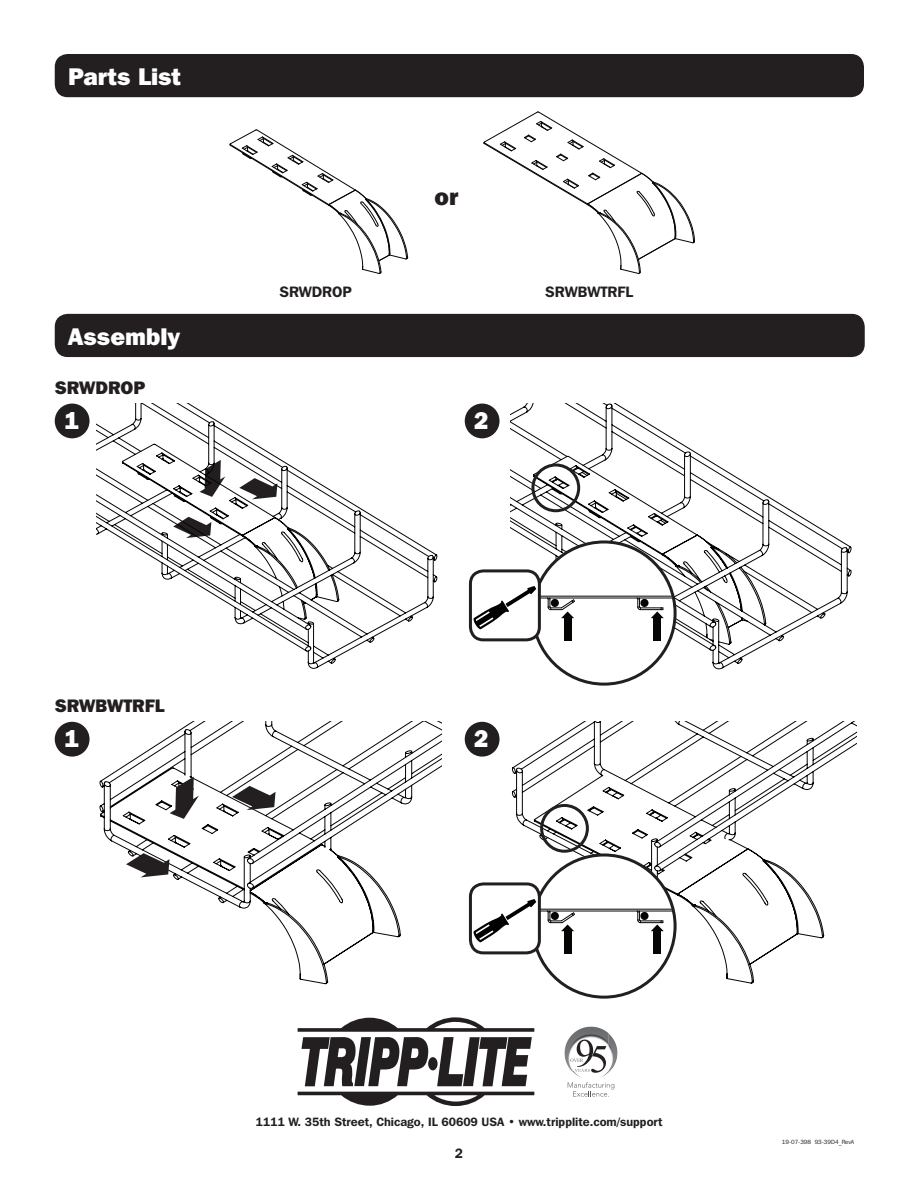
<style>
.page{position:relative;width:918px;height:1188px;background:#fff}
.page>*{position:absolute;margin:0;border:0;box-sizing:border-box;transform-origin:0 0}
.t1{font:800 24px "Franklin Gothic IT Cby BT";color:#fff}
.t2{font:800 24px "Franklin Gothic IT Cby BT";color:#231f20}
.t3{font:800 18px "Franklin Gothic IT Cby BT";color:#231f20}
.t4{font:600 15px "Franklin Gothic IT Cby BT";color:#231f20}
.t5{font:600 13.5px "Franklin Gothic IT Cby BT";color:#231f20}
.t6{font:600 12px "Franklin Gothic IT Cby BT";color:#231f20}
.t7{font:6px "Franklin Gothic IT Cby BT";color:#231f20}
</style>
<div class="page">
<div style="left:55px;top:54px;width:809px;height:43px;background:#231f20;border-radius:13px"></div>
<div style="left:55px;top:314px;width:810px;height:43px;background:#231f20;border-radius:13px"></div>
<div style="left:55px;top:404px;width:35px;height:34px;background:#231f20;border-radius:50%"></div>
<div style="left:55px;top:722px;width:35px;height:35px;background:#231f20;border-radius:50%"></div>
<div style="left:465px;top:404px;width:35px;height:34px;background:#231f20;border-radius:50%"></div>
<div style="left:465px;top:722px;width:35px;height:35px;background:#231f20;border-radius:50%"></div>
<svg style="left:298px;top:1017px;width:236px;height:69px"></svg>
<svg style="left:298px;top:1092px;width:236px;height:14px"></svg>
<img style="left:568px;top:1027px;width:22px;height:13px">
<img style="left:609px;top:1038px;width:8px;height:34px">
<img style="left:574px;top:1073px;width:30px;height:5px">
<svg style="left:568px;top:1082px;width:46px;height:15px"></svg>
<svg style="left:570px;top:1040px;width:36px;height:33px"></svg>
<svg style="left:229px;top:129px;width:180px;height:145px"></svg>
<svg style="left:483px;top:111px;width:212px;height:163px"></svg>
<svg style="left:96px;top:404px;width:342px;height:265px"></svg>
<svg style="left:510px;top:404px;width:342px;height:266px"></svg>
<svg style="left:511px;top:722px;width:345px;height:262px"></svg>
<svg style="left:99px;top:722px;width:343px;height:263px"></svg>
<svg style="left:126px;top:853px;width:44px;height:24px"></svg>
<svg style="left:232px;top:786px;width:44px;height:24px"></svg>
<svg style="left:170px;top:777px;width:29px;height:42px"></svg>
<div style="left:531px;top:464px;width:49px;height:48px;border:3px solid #231f20;border-radius:50%"></div>
<div style="left:540px;top:804px;width:49px;height:49px;border:3px solid #231f20;border-radius:50%"></div>
<div style="left:533px;top:855px;width:142px;height:142px;background:#fff;border-radius:50%"></div>
<hr style="left:533px;top:911px;width:142px;height:1px;background:#050504">
<hr style="left:533px;top:909px;width:142px;height:1px;background:#050504">
<div style="left:564px;top:930px;width:7px;height:24px;background:#050504"></div>
<svg style="left:547px;top:910px;width:28px;height:21px"></svg>
<div style="left:654px;top:930px;width:7px;height:24px;background:#050504"></div>
<svg style="left:636px;top:910px;width:28px;height:21px"></svg>
<div style="left:533px;top:542px;width:142px;height:142px;background:#fff;border-radius:50%"></div>
<hr style="left:533px;top:598px;width:142px;height:1px;background:#050504">
<hr style="left:533px;top:596px;width:142px;height:1px;background:#050504">
<div style="left:564px;top:617px;width:7px;height:24px;background:#050504"></div>
<svg style="left:547px;top:597px;width:28px;height:21px"></svg>
<div style="left:654px;top:617px;width:7px;height:24px;background:#050504"></div>
<svg style="left:636px;top:597px;width:28px;height:21px"></svg>
<div style="left:470px;top:884px;width:69px;height:69px;background:#fff;border-radius:13px"></div>
<div style="left:469px;top:882px;width:72px;height:72px;border:3px solid #231f20;border-radius:13px"></div>
<svg style="left:473px;top:899px;width:63px;height:44px"></svg>
<div style="left:470px;top:571px;width:69px;height:69px;background:#fff;border-radius:13px"></div>
<div style="left:469px;top:569px;width:72px;height:72px;border:3px solid #231f20;border-radius:13px"></div>
<svg style="left:473px;top:586px;width:63px;height:44px"></svg>
<p class="t1" style="left:68px;top:61px;width:115px">Parts List</p>
<p class="t1" style="left:68px;top:321px;width:114px">Assembly</p>
<p class="t3" style="left:55px;top:376px;width:92px">SRWDROP</p>
<p class="t1" style="left:64px;top:405px;width:16px">1</p>
<p class="t4" style="left:279px;top:282px;width:74px">SRWDROP</p>
<p class="t2" style="left:435px;top:181px;width:26px">or</p>
<p class="t1" style="left:474px;top:405px;width:16px">2</p>
<p class="t4" style="left:545px;top:282px;width:89px">SRWBWTRFL</p>
<p class="t3" style="left:55px;top:694px;width:111px">SRWBWTRFL</p>
<p class="t1" style="left:64px;top:724px;width:16px">1</p>
<p class="t1" style="left:474px;top:724px;width:16px">2</p>
<p class="t6" style="left:256px;top:1115px;width:408px">1111 W. 35th Street, Chicago, IL 60609 USA • www.tripplite.com/support</p>
<p class="t5" style="left:455px;top:1145px;width:10px">2</p>
<p class="t7" style="left:782px;top:1138px;width:74px">19-07-398 93-39D4_RevA</p>
</div>
